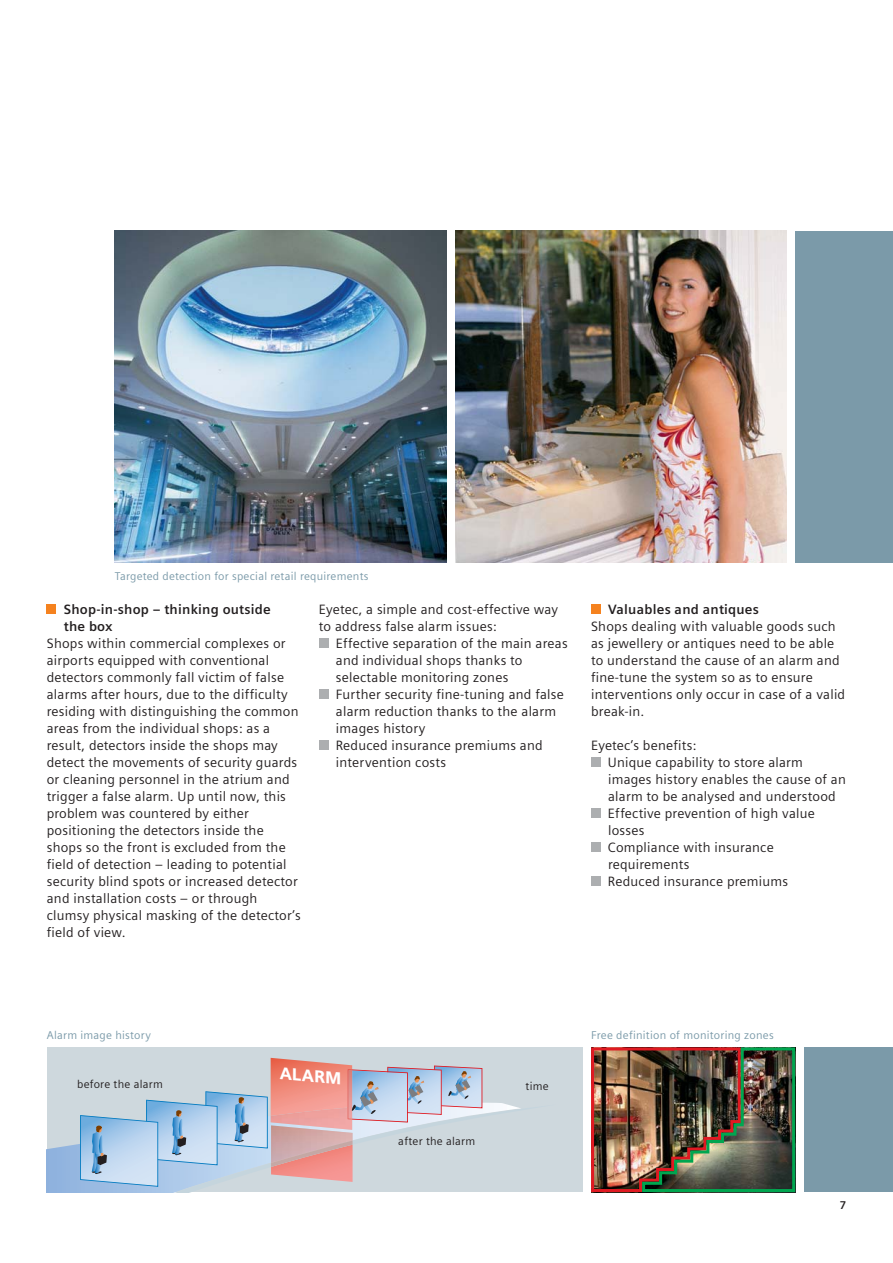
<style>
.page{position:relative;width:893px;height:1263px;background:#fff}
.page>*{position:absolute;margin:0;border:0;box-sizing:border-box;transform-origin:0 0}
.t1{font:900 17.25px "Siemens Sans";color:#fff}
.t2{font:13.5px/17px "Siemens Sans";letter-spacing:.015em;color:#231f20}
.t3{font:700 13.5px/17px "Siemens Sans";letter-spacing:.015em;color:#231f20}
.t4{font:11.25px "Siemens Sans";letter-spacing:.025em;color:#7b9aa9}
.t5{font:11.25px "Siemens Sans";letter-spacing:.025em;color:#231f20}
.t6{font:700 11.25px "Siemens Sans";color:#231f20}
</style>
<div class="page">
<div style="left:47px;top:604px;width:9px;height:10px;background:#f5821f"></div>
<div style="left:319px;top:740px;width:9px;height:10px;background:#acaeb0"></div>
<div style="left:319px;top:689px;width:9px;height:10px;background:#acaeb0"></div>
<div style="left:319px;top:638px;width:9px;height:10px;background:#acaeb0"></div>
<div style="left:591px;top:876px;width:9px;height:10px;background:#acaeb0"></div>
<div style="left:591px;top:842px;width:9px;height:10px;background:#acaeb0"></div>
<div style="left:591px;top:808px;width:9px;height:10px;background:#acaeb0"></div>
<div style="left:591px;top:757px;width:9px;height:10px;background:#acaeb0"></div>
<div style="left:591px;top:604px;width:9px;height:10px;background:#f5821f"></div>
<img style="left:455px;top:231px;width:332px;height:332px">
<img style="left:115px;top:231px;width:331px;height:331px">
<div style="left:795px;top:231px;width:97px;height:332px;background:#7b9aa9"></div>
<div style="left:47px;top:1047px;width:536px;height:145px;background:#ced8dd"></div>
<svg style="left:47px;top:1058px;width:474px;height:134px"></svg>
<div style="left:804px;top:1047px;width:88px;height:145px;background:#7b9aa9"></div>
<img style="left:591px;top:1047px;width:204px;height:145px">
<p class="t4" style="left:115px;top:572px;width:255px">Targeted detection for special retail requirements</p>
<p class="t3" style="left:64px;top:602px;width:209px">Shop-in-shop – thinking outside the box</p>
<p class="t2" style="left:47px;top:636px;width:256px">Shops within commercial complexes or airports equipped with conventional detectors commonly fall victim of false alarms after hours, due to the difficulty residing with distinguishing the common areas from the individual shops: as a result, detectors inside the shops may detect the movements of security guards or cleaning personnel in the atrium and trigger a false alarm. Up until now, this problem was countered by either positioning the detectors inside the shops so the front is excluded from the field of detection – leading to potential security blind spots or increased detector and installation costs – or through clumsy physical masking of the detector’s field of view.</p>
<p class="t2" style="left:319px;top:602px;width:241px">Eyetec, a simple and cost-effective way to address false alarm issues:</p>
<p class="t2" style="left:336px;top:636px;width:233px">Effective separation of the main areas and individual shops thanks to selectable monitoring zones<br>Further security fine-tuning and false alarm reduction thanks to the alarm images history<br>Reduced insurance premiums and intervention costs</p>
<p class="t3" style="left:608px;top:602px;width:152px">Valuables and antiques</p>
<p class="t2" style="left:591px;top:619px;width:256px">Shops dealing with valuable goods such as jewellery or antiques need to be able to understand the cause of an alarm and fine-tune the system so as to ensure interventions only occur in case of a valid break-in.</p>
<p class="t2" style="left:608px;top:738px;width:239px;text-indent:-17px">Eyetec’s benefits:<br>Unique capability to store alarm images history enables the cause of an alarm to be analysed and understood<br>Effective prevention of high value losses<br>Compliance with insurance requirements<br>Reduced insurance premiums</p>
<p class="t4" style="left:47px;top:1031px;width:106px">Alarm image history</p>
<p class="t4" style="left:591px;top:1031px;width:184px">Free definition of monitoring zones</p>
<p class="t1" style="left:281px;top:1067px;width:64px;rotate:5deg">ALARM</p>
<p class="t5" style="left:77px;top:1079px;width:87px">before the alarm</p>
<p class="t5" style="left:526px;top:1082px;width:25px">time</p>
<p class="t5" style="left:398px;top:1137px;width:78px">after the alarm</p>
<p class="t6" style="left:840px;top:1201px;width:8px">7</p>
</div>
